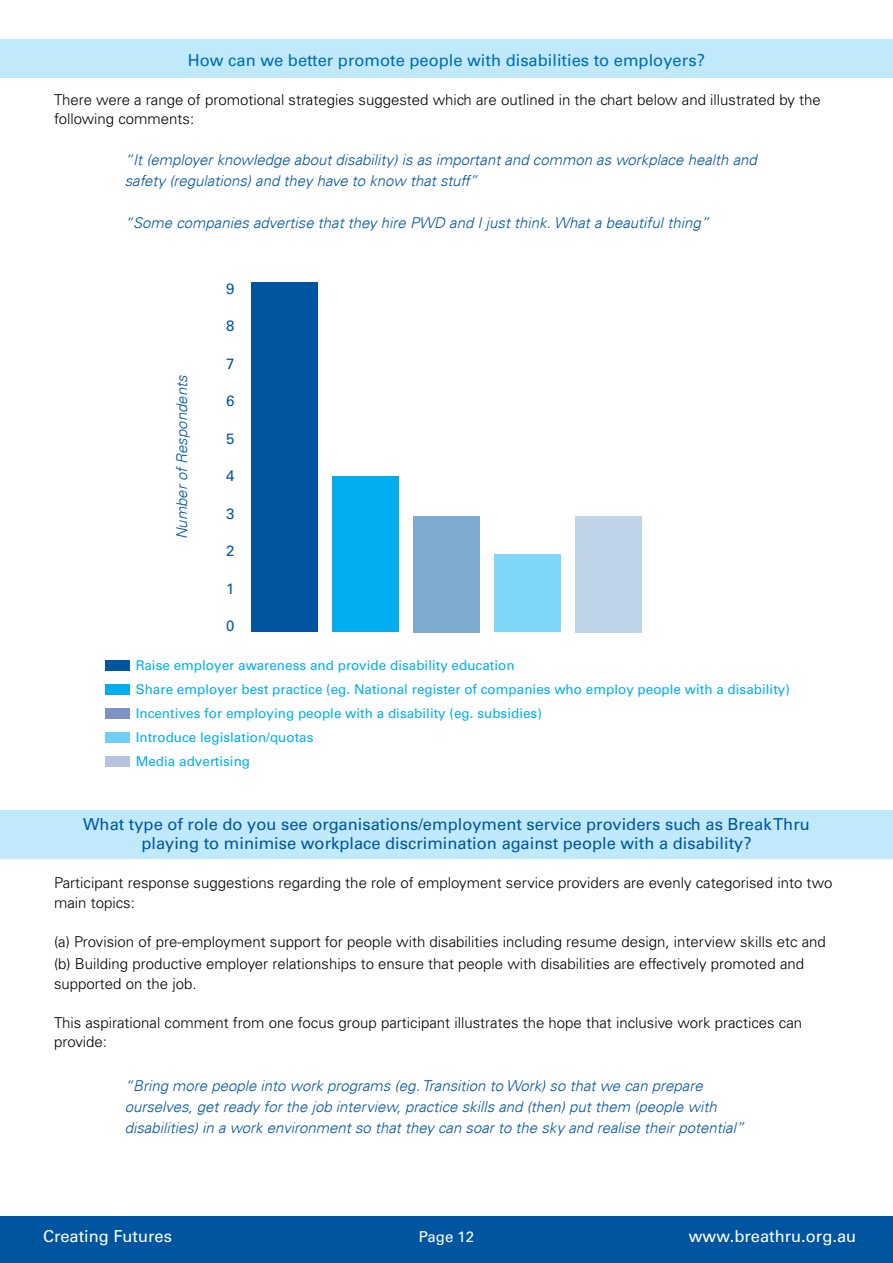
<style>
.page{position:relative;width:893px;height:1263px;background:#fff}
.page>*{position:absolute;margin:0;border:0;box-sizing:border-box;transform-origin:0 0}
.t1{font:16.5px/19.8px "Univers LT Std";color:#0055a1;text-align:center}
.t2{font:16.5px "Univers LT Std";color:#fff}
.t3{font:300 15px/19.5px "Univers LT Std";color:#000}
.t4{font:italic 300 15px/21px "Univers LT";color:#0055a1}
.t5{font:15px "Univers LT Std";color:#0055a1}
.t6{font:15px "Univers LT Std";letter-spacing:-.005em;color:#fff}
.t7{font:13.5px/24px "Univers LT Std";color:#00aeef}
</style>
<div class="page">
<div style="left:0;top:1215px;width:893px;height:48px;background:#0055a1"></div>
<div style="left:0;top:811px;width:893px;height:48px;background:#c0eafb"></div>
<div style="left:0;top:39px;width:893px;height:39px;background:#c0eafb"></div>
<div style="left:251px;top:283px;width:67px;height:349px;background:#0055a1"></div>
<div style="left:332px;top:477px;width:67px;height:155px;background:#00aeef"></div>
<div style="left:413px;top:516px;width:66px;height:116px;background:#80abd1"></div>
<div style="left:494px;top:554px;width:67px;height:78px;background:#80d6f7"></div>
<div style="left:575px;top:516px;width:67px;height:116px;background:#bfd4e8"></div>
<div style="left:105px;top:660px;width:25px;height:11px;background:#0055a1"></div>
<div style="left:105px;top:684px;width:25px;height:11px;background:#00aeef"></div>
<div style="left:105px;top:708px;width:25px;height:10px;background:#7d93c6"></div>
<div style="left:105px;top:732px;width:25px;height:10px;background:#6dcff6"></div>
<div style="left:105px;top:756px;width:25px;height:11px;background:#b7c1e0"></div>
<p class="t1" style="left:188px;top:50px;width:518px">How can we better promote people with disabilities to employers?</p>
<p class="t3" style="left:54px;top:90px;width:768px">There were a range of promotional strategies suggested which are outlined in the chart below and illustrated by the following comments:</p>
<p class="t4" style="left:125px;top:149px;width:634px">“It (employer knowledge about disability) is as important and common as workplace health and safety (regulations) and they have to know that stuff”</p>
<p class="t4" style="left:125px;top:212px;width:586px">“Some companies advertise that they hire PWD and I just think. What a beautiful thing”</p>
<p class="t4" style="left:171px;top:539px;width:166px;rotate:-90deg">Number of Respondents</p>
<p class="t5" style="left:226px;top:279px;width:10px">9</p>
<p class="t5" style="left:226px;top:317px;width:10px">8</p>
<p class="t5" style="left:226px;top:354px;width:10px">7</p>
<p class="t5" style="left:226px;top:392px;width:10px">6</p>
<p class="t5" style="left:226px;top:429px;width:10px">5</p>
<p class="t5" style="left:226px;top:467px;width:10px">4</p>
<p class="t5" style="left:226px;top:504px;width:10px">3</p>
<p class="t5" style="left:226px;top:542px;width:10px">2</p>
<p class="t5" style="left:226px;top:579px;width:10px">1</p>
<p class="t5" style="left:226px;top:617px;width:10px">0</p>
<p class="t7" style="left:136px;top:653px;width:656px">Raise employer awareness and provide disability education<br>Share employer best practice (eg. National register of companies who employ people with a disability)<br>Incentives for employing people with a disability (eg. subsidies)<br>Introduce legislation/quotas<br>Media advertising</p>
<p class="t1" style="left:83px;top:814px;width:728px">What type of role do you see organisations/employment service providers such as Break Thru playing to minimise workplace discrimination against people with a disability?</p>
<p class="t3" style="left:54px;top:873px;width:780px">Participant response suggestions regarding the role of employment service providers are evenly categorised into two main topics:</p>
<p class="t3" style="left:54px;top:930px;width:773px;line-height:22.5px">(a) Provision of pre-employment support for people with disabilities including resume design, interview skills etc and (b) Building productive employer relationships to ensure that people with disabilities are effectively promoted and</p>
<p class="t3" style="left:54px;top:974px;width:144px">supported on the job.</p>
<p class="t3" style="left:54px;top:1013px;width:750px">This aspirational comment from one focus group participant illustrates the hope that inclusive work practices can provide:</p>
<p class="t4" style="left:125px;top:1075px;width:621px">“Bring more people into work programs (eg. Transition to Work) so that we can prepare ourselves, get ready for the job interview, practice skills and (then) put them (people with disabilities) in a work environment so that they can soar to the sky and realise their potential”</p>
<p class="t2" style="left:43px;top:1226px;width:130px">Creating Futures</p>
<p class="t6" style="left:419px;top:1228px;width:57px">Page 12</p>
<p class="t2" style="left:689px;top:1226px;width:169px">www.breathru.org.au</p>
</div>
